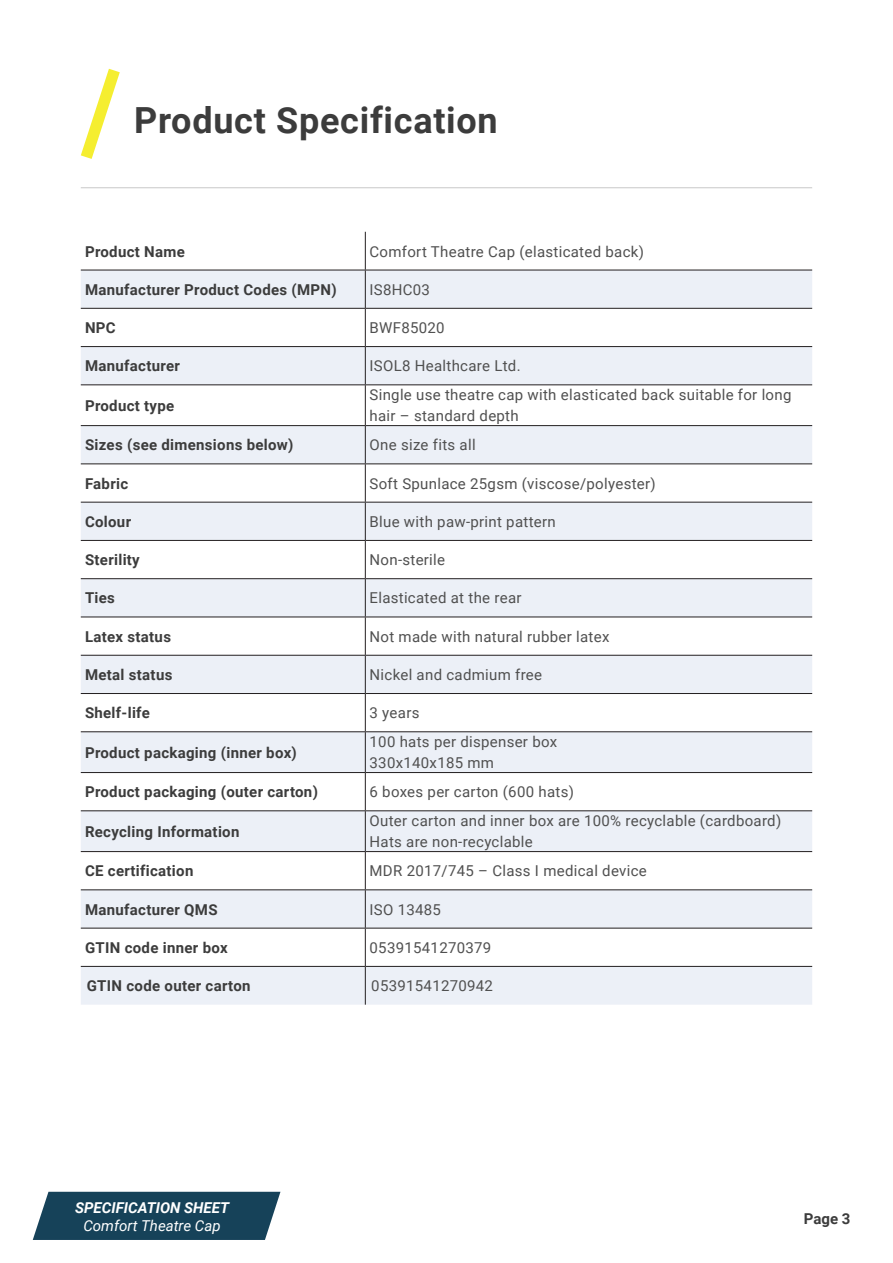
<style>
.page{position:relative;width:893px;height:1263px;background:#fff}
.page>*{position:absolute;margin:0;border:0;box-sizing:border-box;transform-origin:0 0}
.t1{font:700 36px "Roboto";letter-spacing:.02em;color:#3c3c3c}
.t2{font:15px/21px "Roboto";letter-spacing:.02em;color:#505050}
.t3{font:700 15px "Roboto";letter-spacing:.02em;color:#3c3c3c}
.t4{font:italic 700 15px "Roboto";color:#fff}
.t5{font:italic 15px "Roboto";color:#fff}
</style>
<div class="page">
<div style="left:33px;top:1192px;width:247px;height:48px;background:#164259"></div>
<svg style="left:81px;top:271px;width:731px;height:734px;fill:#ecf0f7"></svg>
<svg style="left:81px;top:385px;width:731px;height:117px"></svg>
<hr style="left:365px;top:232px;width:1px;height:38px;background:#231f20">
<hr style="left:81px;top:270px;width:284px;height:1px;background:#231f20">
<hr style="left:365px;top:270px;width:447px;height:1px;background:#231f20">
<hr style="left:365px;top:270px;width:1px;height:38px;background:#231f20">
<hr style="left:81px;top:308px;width:284px;height:1px;background:#231f20">
<hr style="left:365px;top:308px;width:447px;height:1px;background:#231f20">
<hr style="left:365px;top:309px;width:1px;height:37px;background:#231f20">
<hr style="left:81px;top:346px;width:284px;height:1px;background:#231f20">
<hr style="left:365px;top:346px;width:447px;height:1px;background:#231f20">
<hr style="left:365px;top:347px;width:1px;height:37px;background:#231f20">
<hr style="left:81px;top:384px;width:284px;height:1px;background:#231f20">
<hr style="left:365px;top:384px;width:447px;height:1px;background:#231f20">
<hr style="left:365px;top:385px;width:1px;height:40px;background:#231f20">
<hr style="left:81px;top:425px;width:284px;height:1px;background:#231f20">
<hr style="left:365px;top:425px;width:447px;height:1px;background:#231f20">
<hr style="left:365px;top:426px;width:1px;height:37px;background:#231f20">
<hr style="left:81px;top:463px;width:284px;height:1px;background:#231f20">
<hr style="left:365px;top:463px;width:447px;height:1px;background:#231f20">
<hr style="left:365px;top:464px;width:1px;height:38px;background:#231f20">
<hr style="left:81px;top:502px;width:284px;height:1px;background:#231f20">
<hr style="left:365px;top:502px;width:447px;height:1px;background:#231f20">
<hr style="left:365px;top:502px;width:1px;height:38px;background:#231f20">
<hr style="left:81px;top:540px;width:284px;height:1px;background:#231f20">
<hr style="left:365px;top:540px;width:447px;height:1px;background:#231f20">
<hr style="left:365px;top:541px;width:1px;height:37px;background:#231f20">
<hr style="left:81px;top:578px;width:284px;height:1px;background:#231f20">
<hr style="left:365px;top:578px;width:447px;height:1px;background:#231f20">
<hr style="left:365px;top:579px;width:1px;height:38px;background:#231f20">
<hr style="left:81px;top:617px;width:284px;height:1px;background:#231f20">
<hr style="left:365px;top:617px;width:447px;height:1px;background:#231f20">
<hr style="left:365px;top:617px;width:1px;height:38px;background:#231f20">
<hr style="left:81px;top:655px;width:284px;height:1px;background:#231f20">
<hr style="left:365px;top:655px;width:447px;height:1px;background:#231f20">
<hr style="left:365px;top:656px;width:1px;height:37px;background:#231f20">
<hr style="left:81px;top:693px;width:284px;height:1px;background:#231f20">
<hr style="left:365px;top:693px;width:447px;height:1px;background:#231f20">
<hr style="left:365px;top:694px;width:1px;height:37px;background:#231f20">
<hr style="left:81px;top:731px;width:284px;height:1px;background:#231f20">
<hr style="left:365px;top:731px;width:447px;height:1px;background:#231f20">
<hr style="left:365px;top:732px;width:1px;height:40px;background:#231f20">
<hr style="left:81px;top:772px;width:284px;height:1px;background:#231f20">
<hr style="left:365px;top:772px;width:447px;height:1px;background:#231f20">
<hr style="left:365px;top:773px;width:1px;height:37px;background:#231f20">
<hr style="left:81px;top:810px;width:284px;height:1px;background:#231f20">
<hr style="left:365px;top:810px;width:447px;height:1px;background:#231f20">
<hr style="left:365px;top:811px;width:1px;height:40px;background:#231f20">
<hr style="left:81px;top:851px;width:284px;height:1px;background:#231f20">
<hr style="left:365px;top:851px;width:447px;height:1px;background:#231f20">
<hr style="left:365px;top:852px;width:1px;height:37px;background:#231f20">
<hr style="left:81px;top:889px;width:284px;height:1px;background:#231f20">
<hr style="left:365px;top:889px;width:447px;height:1px;background:#231f20">
<hr style="left:365px;top:890px;width:1px;height:38px;background:#231f20">
<hr style="left:81px;top:928px;width:284px;height:1px;background:#231f20">
<hr style="left:365px;top:928px;width:447px;height:1px;background:#231f20">
<hr style="left:365px;top:928px;width:1px;height:38px;background:#231f20">
<hr style="left:81px;top:966px;width:284px;height:1px;background:#231f20">
<hr style="left:365px;top:966px;width:447px;height:1px;background:#231f20">
<hr style="left:365px;top:967px;width:1px;height:38px;background:#231f20">
<svg style="left:81px;top:69px;width:39px;height:90px"></svg>
<hr style="left:81px;top:187px;width:731px;height:1px;background:#c8c8c8">
<p class="t1" style="left:134px;top:95px;width:365px">Product Specification</p>
<p class="t3" style="left:85px;top:241px;width:101px">Product Name</p>
<p class="t2" style="left:370px;top:240px;width:276px">Comfort Theatre Cap (elasticated back)</p>
<p class="t3" style="left:85px;top:279px;width:253px">Manufacturer Product Codes (MPN)</p>
<p class="t2" style="left:370px;top:278px;width:62px">IS8HC03</p>
<p class="t3" style="left:85px;top:317px;width:32px">NPC</p>
<p class="t2" style="left:370px;top:317px;width:77px">BWF85020</p>
<p class="t3" style="left:85px;top:355px;width:96px">Manufacturer</p>
<p class="t2" style="left:370px;top:355px;width:153px">ISOL8 Healthcare Ltd.</p>
<p class="t3" style="left:85px;top:395px;width:91px">Product type</p>
<p class="t2" style="left:370px;top:384px;width:423px">Single use theatre cap with elasticated back suitable for long hair – standard depth</p>
<p class="t3" style="left:85px;top:434px;width:210px">Sizes (see dimensions below)</p>
<p class="t2" style="left:370px;top:434px;width:108px">One size fits all</p>
<p class="t3" style="left:85px;top:473px;width:45px">Fabric</p>
<p class="t2" style="left:370px;top:472px;width:288px">Soft Spunlace 25gsm (viscose/polyester)</p>
<p class="t3" style="left:85px;top:511px;width:48px">Colour</p>
<p class="t2" style="left:370px;top:510px;width:188px">Blue with paw-print pattern</p>
<p class="t3" style="left:85px;top:549px;width:56px">Sterility</p>
<p class="t2" style="left:370px;top:549px;width:77px">Non-sterile</p>
<p class="t3" style="left:85px;top:588px;width:31px">Ties</p>
<p class="t2" style="left:370px;top:587px;width:153px">Elasticated at the rear</p>
<p class="t3" style="left:85px;top:626px;width:87px">Latex status</p>
<p class="t2" style="left:370px;top:625px;width:241px">Not made with natural rubber latex</p>
<p class="t3" style="left:85px;top:664px;width:89px">Metal status</p>
<p class="t2" style="left:370px;top:664px;width:174px">Nickel and cadmium free</p>
<p class="t3" style="left:85px;top:702px;width:66px">Shelf-life</p>
<p class="t2" style="left:370px;top:702px;width:51px">3 years</p>
<p class="t3" style="left:85px;top:742px;width:213px">Product packaging (inner box)</p>
<p class="t2" style="left:370px;top:731px;width:189px">100 hats per dispenser box</p>
<p class="t2" style="left:370px;top:752px;width:126px">330x140x185 mm</p>
<p class="t3" style="left:85px;top:781px;width:234px">Product packaging (outer carton)</p>
<p class="t2" style="left:370px;top:781px;width:206px">6 boxes per carton (600 hats)</p>
<p class="t3" style="left:85px;top:821px;width:156px">Recycling Information</p>
<p class="t2" style="left:370px;top:810px;width:413px">Outer carton and inner box are 100% recyclable (cardboard)</p>
<p class="t2" style="left:370px;top:831px;width:165px">Hats are non-recyclable</p>
<p class="t3" style="left:85px;top:860px;width:110px">CE certification</p>
<p class="t2" style="left:370px;top:860px;width:279px">MDR 2017/745 – Class I medical device</p>
<p class="t3" style="left:85px;top:899px;width:134px">Manufacturer QMS</p>
<p class="t2" style="left:370px;top:898px;width:73px">ISO 13485</p>
<p class="t3" style="left:85px;top:937px;width:144px">GTIN code inner box</p>
<p class="t2" style="left:370px;top:936px;width:123px">05391541270379</p>
<p class="t3" style="left:87px;top:975px;width:165px">GTIN code outer carton</p>
<p class="t2" style="left:371px;top:975px;width:123px">05391541270942</p>
<p class="t4" style="left:75px;top:1197px;width:156px">SPECIFICATION SHEET</p>
<p class="t5" style="left:83px;top:1215px;width:139px">Comfort Theatre Cap</p>
<p class="t3" style="left:804px;top:1208px;width:48px">Page 3</p>
</div>
